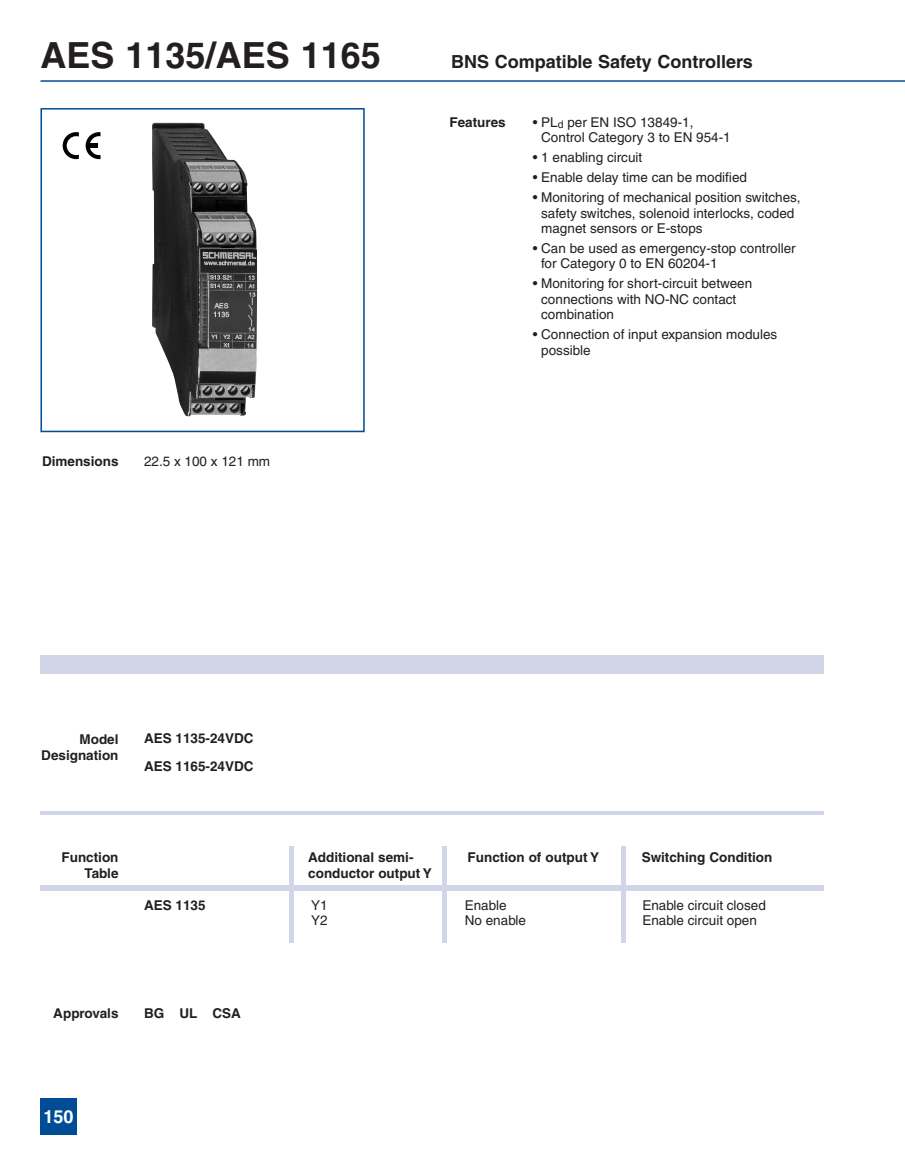
<style>
.page{position:relative;width:905px;height:1175px;background:#fff}
.page>*{position:absolute;margin:0;border:0;box-sizing:border-box;transform-origin:0 0}
.t1{font:700 36px "Helvetica";color:#231f20}
.t2{font:700 18px "Helvetica";color:#231f20}
.t3{font:700 18px "Helvetica";color:#fff}
.t4{font:13.5px/15.5px "Helvetica";color:#231f20}
.t5{font:700 13.5px/16.2px "Helvetica";color:#231f20;text-align:right}
</style>
<div class="page">
<div style="left:40px;top:1098px;width:36px;height:36px;background:#014d95"></div>
<hr style="left:40px;top:80px;width:864px;height:2px;background:#014d95">
<div style="left:40px;top:655px;width:784px;height:18px;background:#d0d5e8"></div>
<hr style="left:40px;top:812px;width:784px;height:2px;background:#d0d5e8">
<div style="left:40px;top:884px;width:784px;height:6px;background:#d0d5e8"></div>
<img style="left:152px;top:123px;width:105px;height:293px">
<div style="left:40px;top:108px;width:324px;height:324px;border:2px solid #014d95"></div>
<hr style="left:290px;top:846px;width:4px;height:97px;background:#d0d5e8">
<div style="left:442px;top:846px;width:5px;height:97px;background:#d0d5e8"></div>
<div style="left:621px;top:846px;width:5px;height:97px;background:#d0d5e8"></div>
<svg style="left:63px;top:132px;width:16px;height:27px"></svg>
<svg style="left:86px;top:132px;width:14px;height:27px"></svg>
<h1 class="t1" style="left:40px;top:42px;width:342px">AES 1135/AES 1165</h1>
<p class="t5" style="left:42px;top:454px;width:78px">Dimensions</p>
<p class="t4" style="left:144px;top:455px;width:128px">22.5 x 100 x 121 mm</p>
<h2 class="t2" style="left:451px;top:55px;width:303px">BNS Compatible Safety Controllers</h2>
<p class="t5" style="left:449px;top:115px;width:58px">Features</p>
<p class="t4" style="left:541px;top:116px;width:191px;text-indent:-8px">• PL<sub>d</sub> per EN ISO 13849-1,<br>Control Category 3 to EN 954-1</p>
<p class="t4" style="left:532px;top:151px;width:111px">• 1 enabling circuit</p>
<p class="t4" style="left:532px;top:171px;width:216px">• Enable delay time can be modified</p>
<p class="t4" style="left:541px;top:191px;width:261px;text-indent:-8px">• Monitoring of mechanical position switches, safety switches, solenoid interlocks, coded magnet sensors or E-stops</p>
<p class="t4" style="left:541px;top:242px;width:256px;text-indent:-8px">• Can be used as emergency-stop controller for Category 0 to EN 60204-1</p>
<p class="t4" style="left:541px;top:277px;width:212px;text-indent:-8px">• Monitoring for short-circuit between connections with NO-NC contact combination</p>
<p class="t4" style="left:541px;top:328px;width:237px;text-indent:-8px">• Connection of input expansion modules possible</p>
<p class="t5" style="left:41px;top:732px;width:79px">Model<br>Designation</p>
<p class="t5" style="left:144px;top:726px;width:111px;line-height:27.5px;text-align:left">AES 1135-24VDC<br>AES 1165-24VDC</p>
<p class="t5" style="left:62px;top:850px;width:58px">Function<br>Table</p>
<p class="t5" style="left:308px;top:850px;width:125px;text-align:left">Additional semi&shy;conductor output Y</p>
<p class="t5" style="left:467px;top:850px;width:133px">Function of output Y</p>
<p class="t5" style="left:641px;top:850px;width:132px">Switching Condition</p>
<p class="t5" style="left:144px;top:898px;width:63px">AES 1135</p>
<p class="t4" style="left:311px;top:898px;width:18px">Y1</p>
<p class="t4" style="left:465px;top:898px;width:43px">Enable</p>
<p class="t4" style="left:642px;top:898px;width:125px">Enable circuit closed</p>
<p class="t4" style="left:311px;top:914px;width:18px">Y2</p>
<p class="t4" style="left:465px;top:914px;width:63px">No enable</p>
<p class="t4" style="left:642px;top:914px;width:116px">Enable circuit open</p>
<p class="t5" style="left:53px;top:1006px;width:67px">Approvals</p>
<p class="t5" style="left:144px;top:1006px;width:98px">BG UL CSA</p>
<h2 class="t3" style="left:43px;top:1109px;width:32px">150</h2>
</div>
